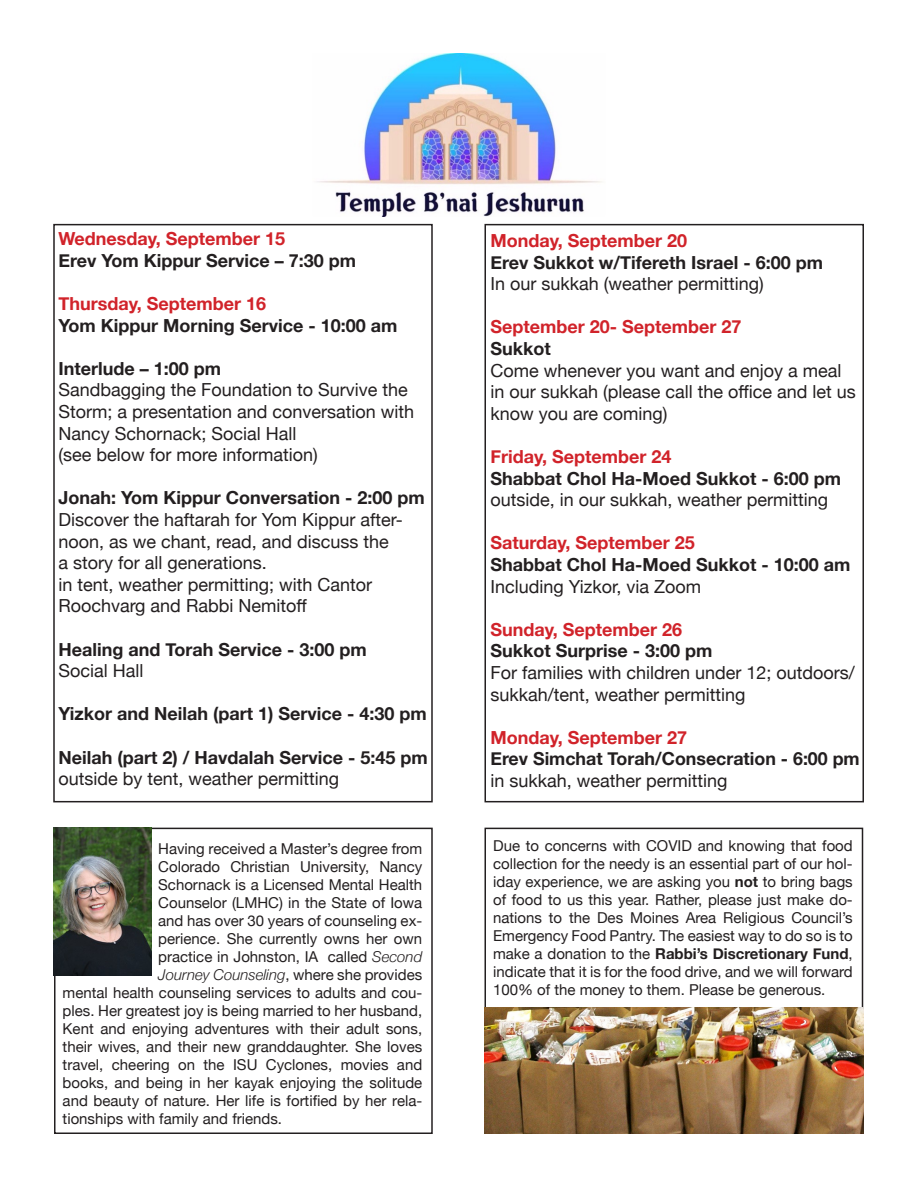
<style>
.page{position:relative;width:918px;height:1188px;background:#fff}
.page>*{position:absolute;margin:0;border:0;box-sizing:border-box;transform-origin:0 0}
.t1{font:18px/21.6px "Helvetica Neue";color:#231f20}
.t2{font:700 18px "Helvetica Neue";color:#231f20}
.t3{font:700 18px "Helvetica Neue";color:#d1232a}
.t4{font:15px/18px "Helvetica Neue";color:#231f20;text-align:justify}
.t5{font:italic 300 15px "Helvetica Neue";color:#231f20}
.s1{font-weight:300;font-style:italic}
.s2{font-weight:400;font-style:normal}
.s3{font-weight:700}
</style>
<div class="page">
<img style="left:317px;top:54px;width:285px;height:163px">
<div style="left:53px;top:224px;width:380px;height:578px;border:2px solid #231f20"></div>
<div style="left:484px;top:224px;width:380px;height:578px;border:2px solid #231f20"></div>
<div style="left:54px;top:828px;width:379px;height:306px;border:2px solid #231f20"></div>
<img style="left:53px;top:828px;width:98px;height:147px">
<img style="left:484px;top:1008px;width:379px;height:126px">
<p class="t3" style="left:58px;top:225px;width:228px">Wednesday, September 15</p>
<p class="t2" style="left:58px;top:246px;width:299px">Erev Yom Kippur Service – 7:30 pm</p>
<p class="t3" style="left:58px;top:289px;width:209px">Thursday, September 16</p>
<p class="t2" style="left:58px;top:311px;width:340px">Yom Kippur Morning Service - 10:00 am</p>
<p class="t2" style="left:58px;top:354px;width:164px">Interlude – 1:00 pm</p>
<p class="t1" style="left:58px;top:380px;width:357px">Sandbagging the Foundation to Survive the<br>Storm; a presentation and conversation with<br>Nancy Schornack; Social Hall</p>
<p class="t1" style="left:58px;top:445px;width:261px">(see below for more information)</p>
<p class="t2" style="left:58px;top:484px;width:368px">Jonah: Yom Kippur Conversation - 2:00 pm</p>
<p class="t1" style="left:58px;top:510px;width:346px">Discover the haftarah for Yom Kippur after&shy;noon, as we chant, read, and discuss the</p>
<p class="t1" style="left:58px;top:553px;width:210px">a story for all generations.</p>
<p class="t1" style="left:58px;top:575px;width:315px">in tent, weather permitting; with Cantor</p>
<p class="t1" style="left:58px;top:596px;width:250px">Roochvarg and Rabbi Nemitoff</p>
<p class="t2" style="left:58px;top:635px;width:310px">Healing and Torah Service - 3:00 pm</p>
<p class="t1" style="left:58px;top:661px;width:86px">Social Hall</p>
<p class="t2" style="left:58px;top:700px;width:370px">Yizkor and Neilah (part 1) Service - 4:30 pm</p>
<p class="t2" style="left:58px;top:743px;width:371px">Neilah (part 2) / Havdalah Service - 5:45 pm</p>
<p class="t1" style="left:58px;top:769px;width:282px">outside by tent, weather permitting</p>
<p class="t4" style="left:158px;top:840px;width:266px">Having received a Master’s degree from</p>
<p class="t4" style="left:158px;top:858px;width:266px">Colorado Christian University, Nancy</p>
<p class="t4" style="left:158px;top:876px;width:266px">Schornack is a Licensed Mental Health</p>
<p class="t4" style="left:158px;top:894px;width:266px">Counselor (LMHC) in the State of Iowa</p>
<p class="t4" style="left:158px;top:912px;width:266px">and has over 30 years of counseling ex-</p>
<p class="t4" style="left:158px;top:930px;width:266px">perience. She currently owns her own</p>
<p class="t4" style="left:158px;top:948px;width:266px">practice in Johnston, IA called <span class="s1">Second</span></p>
<p class="t5" style="left:158px;top:962px;width:266px">Journey Counseling<span class="s2">, where she provides</span></p>
<p class="t4" style="left:63px;top:984px;width:361px">mental health counseling services to adults and cou-</p>
<p class="t4" style="left:63px;top:1002px;width:361px">ples. Her greatest joy is being married to her husband,</p>
<p class="t4" style="left:63px;top:1020px;width:361px">Kent and enjoying adventures with their adult sons,</p>
<p class="t4" style="left:63px;top:1038px;width:361px">their wives, and their new granddaughter. She loves</p>
<p class="t4" style="left:63px;top:1056px;width:361px">travel, cheering on the ISU Cyclones, movies and</p>
<p class="t4" style="left:63px;top:1074px;width:361px">books, and being in her kayak enjoying the solitude</p>
<p class="t4" style="left:63px;top:1092px;width:361px">and beauty of nature. Her life is fortified by her rela-</p>
<p class="t4" style="left:63px;top:1110px;width:221px">tionships with family and friends.</p>
<p class="t3" style="left:490px;top:227px;width:198px">Monday, September 20</p>
<p class="t2" style="left:490px;top:248px;width:334px">Erev Sukkot w/Tifereth Israel - 6:00 pm</p>
<p class="t1" style="left:490px;top:274px;width:275px">In our sukkah (weather permitting)</p>
<p class="t3" style="left:490px;top:313px;width:253px">September 20- September 27</p>
<p class="t2" style="left:490px;top:335px;width:62px">Sukkot</p>
<p class="t1" style="left:490px;top:360px;width:367px">Come whenever you want and enjoy a meal in our sukkah (please call the office and let us know you are coming)</p>
<p class="t3" style="left:490px;top:443px;width:183px">Friday, September 24</p>
<p class="t2" style="left:490px;top:464px;width:352px">Shabbat Chol Ha-Moed Sukkot - 6:00 pm</p>
<p class="t1" style="left:490px;top:490px;width:339px">outside, in our sukkah, weather permitting</p>
<p class="t3" style="left:490px;top:529px;width:206px">Saturday, September 25</p>
<p class="t2" style="left:490px;top:551px;width:362px">Shabbat Chol Ha-Moed Sukkot - 10:00 am</p>
<p class="t1" style="left:490px;top:576px;width:212px">Including Yizkor, via Zoom</p>
<p class="t3" style="left:490px;top:615px;width:193px">Sunday, September 26</p>
<p class="t2" style="left:490px;top:637px;width:224px">Sukkot Surprise - 3:00 pm</p>
<p class="t1" style="left:490px;top:663px;width:366px">For families with children under 12; outdoors/ sukkah/tent, weather permitting</p>
<p class="t3" style="left:490px;top:723px;width:198px">Monday, September 27</p>
<p class="t2" style="left:490px;top:745px;width:371px">Erev Simchat Torah/Consecration - 6:00 pm</p>
<p class="t1" style="left:490px;top:771px;width:239px">in sukkah, weather permitting</p>
<p class="t4" style="left:493px;top:837px;width:361px">Due to concerns with COVID and knowing that food collection for the needy is an essential part of our hol&shy;iday experience, we are asking you <span class="s3">not</span> to bring bags of food to us this year. Rather, please just make do&shy;nations to the Des Moines Area Religious Council’s Emergency Food Pantry. The easiest way to do so is to make a donation to the <span class="s3">Rabbi’s Discretionary Fund</span>, indicate that it is for the food drive, and we will forward 100% of the money to them. Please be generous.</p>
</div>
